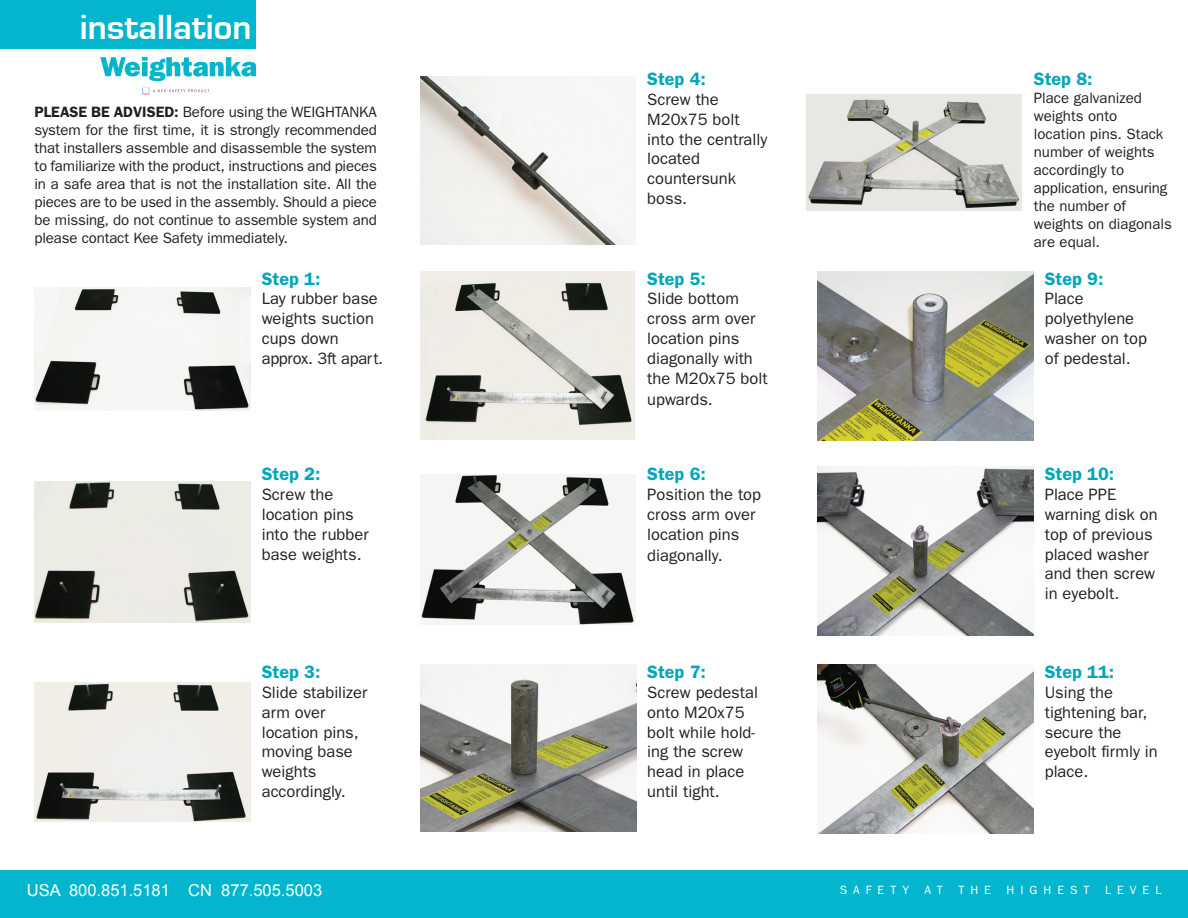
<style>
.page{position:relative;width:1188px;height:918px;background:#fff}
.page>*{position:absolute;margin:0;border:0;box-sizing:border-box;transform-origin:0 0}
.t1{font:700 36px "Eurostile";color:#fff}
.t2{font:600 18px "Franklin Gothic";color:#02a6bb}
.t3{font:16.5px/19.8px "Franklin Gothic";color:#231f20}
.t4{font:16.5px "Arial";color:#fff}
.t5{font:15px/18px "Franklin Gothic";letter-spacing:-.01em;color:#231f20}
.t6{font:12px "Franklin Gothic";letter-spacing:.5em;color:#fff}
.s1{font-weight:600}
</style>
<div class="page">
<img style="left:34px;top:287px;width:216px;height:123px">
<img style="left:807px;top:95px;width:215px;height:115px">
<img style="left:34px;top:683px;width:217px;height:139px">
<img style="left:34px;top:481px;width:216px;height:141px">
<img style="left:420px;top:475px;width:215px;height:149px">
<img style="left:420px;top:76px;width:216px;height:169px">
<img style="left:818px;top:467px;width:216px;height:169px">
<img style="left:818px;top:271px;width:216px;height:169px">
<img style="left:818px;top:665px;width:216px;height:169px">
<img style="left:420px;top:271px;width:214px;height:169px">
<div style="left:0;top:0;width:256px;height:48px;background:#03b6cd"></div>
<svg style="left:142px;top:87px;width:67px;height:8px"></svg>
<svg style="left:100px;top:57px;width:156px;height:24px"></svg>
<div style="left:272px;top:870px;width:916px;height:48px;background:#03b6cd"></div>
<div style="left:0;top:870px;width:276px;height:48px;background:#03b6cd"></div>
<img style="left:420px;top:664px;width:217px;height:167px">
<h1 class="t1" style="left:80px;top:8px;width:173px">installation</h1>
<p class="t5" style="left:34px;top:103px;width:344px;text-align:justify"><span class="s1">PLEASE BE ADVISED:</span> Before using the Weightanka system for the first time, it is strongly recommended that installers assemble and disassemble the system to familiarize with the product, instructions and pieces in a safe area that is not the installation site. All the pieces are to be used in the assembly. Should a piece be missing, do not continue to assemble system and please contact Kee Safety immediately.</p>
<p class="t2" style="left:262px;top:268px;width:60px">Step 1:</p>
<p class="t3" style="left:262px;top:289px;width:123px">Lay rubber base weights suction cups down approx. 3ft apart.</p>
<p class="t2" style="left:262px;top:464px;width:60px">Step 2:</p>
<p class="t3" style="left:262px;top:485px;width:108px">Screw the location pins into the rubber base weights.</p>
<p class="t2" style="left:262px;top:661px;width:60px">Step 3:</p>
<p class="t3" style="left:262px;top:683px;width:107px">Slide stabilizer arm over location pins, moving base weights accordingly.</p>
<p class="t2" style="left:647px;top:68px;width:60px">Step 4:</p>
<p class="t3" style="left:647px;top:90px;width:122px">Screw the<br>M 20x75 bolt into the centrally located countersunk boss.</p>
<p class="t2" style="left:647px;top:268px;width:60px">Step 5:</p>
<p class="t3" style="left:647px;top:289px;width:122px">Slide bottom cross arm over location pins diagonally with the M 20x75 bolt</p>
<p class="t3" style="left:647px;top:390px;width:67px">upwards.</p>
<p class="t2" style="left:647px;top:464px;width:60px">Step 6:</p>
<p class="t3" style="left:647px;top:485px;width:115px">Position the top cross arm over location pins</p>
<p class="t3" style="left:647px;top:546px;width:77px">diagonally.</p>
<p class="t2" style="left:647px;top:661px;width:60px">Step 7:</p>
<p class="t3" style="left:647px;top:683px;width:112px">Screw pedestal onto M 20x75 bolt while hold&shy;ing the screw head in place until tight.</p>
<p class="t2" style="left:1034px;top:68px;width:60px">Step 8:</p>
<p class="t5" style="left:1034px;top:89px;width:139px">Place galvanized weights onto location pins. Stack number of weights accordingly to application, ensuring the number of weights on diagonals are equal.</p>
<p class="t2" style="left:1045px;top:268px;width:60px">Step 9:</p>
<p class="t3" style="left:1045px;top:289px;width:104px">Place polyethylene washer on top of pedestal.</p>
<p class="t2" style="left:1045px;top:464px;width:71px">Step 10:</p>
<p class="t3" style="left:1045px;top:485px;width:114px">Place PPE<br>warning disk on top of previous placed washer and then screw in eyebolt.</p>
<p class="t2" style="left:1045px;top:661px;width:71px">Step 11:</p>
<p class="t3" style="left:1045px;top:683px;width:115px">Using the tightening bar, secure the eyebolt firmly in place.</p>
<p class="t4" style="left:27px;top:881px;width:297px">USA 800.851.5181 CN 877.505.5003</p>
<p class="t6" style="left:840px;top:883px;width:71px">safety</p>
<p class="t6" style="left:925px;top:883px;width:20px">a t</p>
<p class="t6" style="left:958px;top:883px;width:34px">the</p>
<p class="t6" style="left:1007px;top:883px;width:85px">highest</p>
<p class="t6" style="left:1105px;top:883px;width:58px">level</p>
</div>
